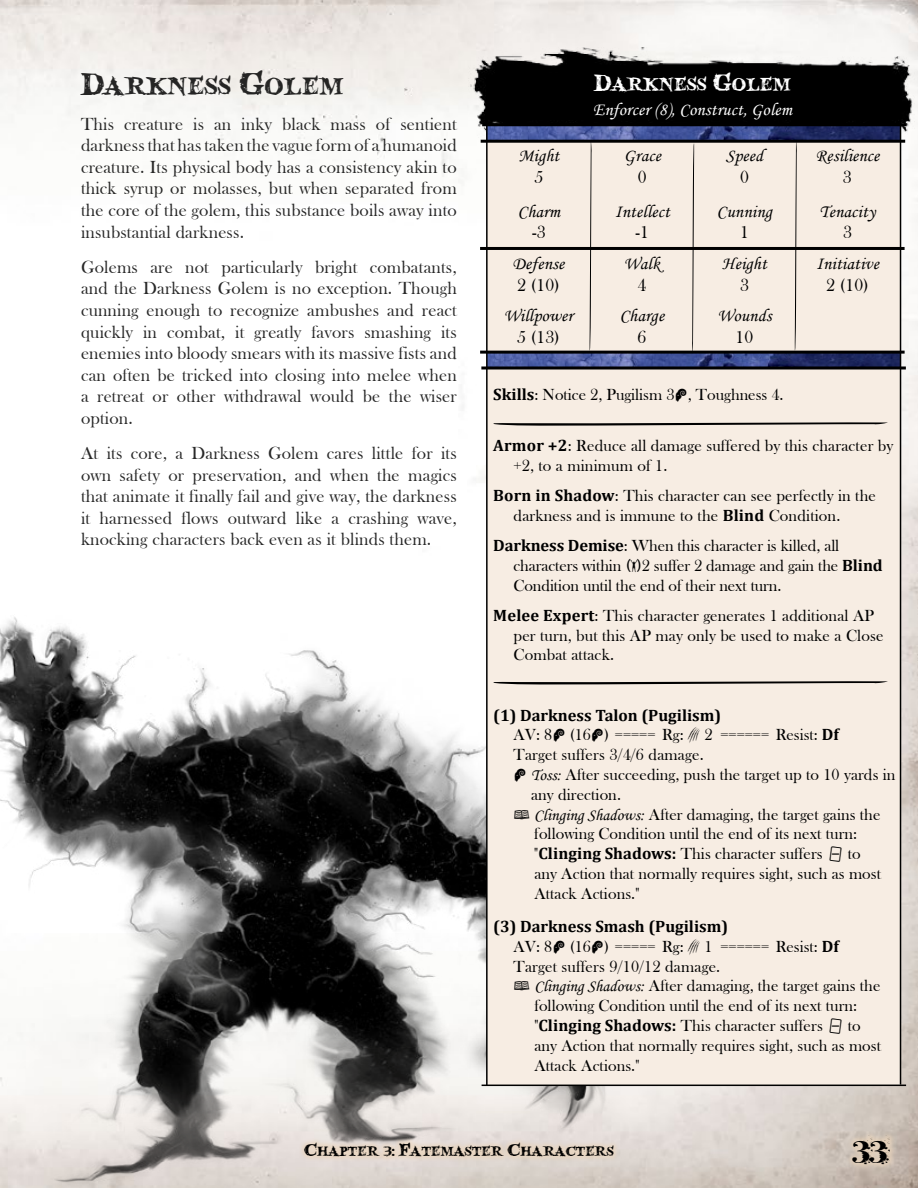
<style>
.page{position:relative;width:918px;height:1188px;background:#fff}
.page>*{position:absolute;margin:0;border:0;box-sizing:border-box;transform-origin:0 0}
.t1{font:36px "Blood Crow";color:#000}
.t2{font:36px "i Nked God";color:#000}
.t3{font:27px "Blood Crow";color:#fff}
.t4{font:19.5px "Blood Crow";color:#000}
.t5{font:18px/21.6px "Bask Old Face";letter-spacing:.01em;color:#000;text-align:justify}
.t6{font:18px "Monotype Corsiva";letter-spacing:.01em;color:#000}
.t7{font:18px "Monotype Corsiva";letter-spacing:.01em;color:#fff}
.t8{font:16.5px/19.8px "Bask Old Face";letter-spacing:.005em;color:#000}
.t9{font:700 16.5px "Cambria";color:#000}
.s1{font-family:"Cambria";font-weight:700}
.s2{font-family:"malifaux"}
.s3{font-family:"Monotype Corsiva"}
</style>
<div class="page">
<img style="left:0;top:0;width:918px;height:1188px">
<img style="left:0;top:597px;width:684px;height:591px">
<img style="left:468px;top:39px;width:446px;height:114px">
<div style="left:487px;top:124px;width:412px;height:961px;background:#f7ede3"></div>
<img style="left:488px;top:126px;width:412px;height:14px">
<img style="left:488px;top:354px;width:412px;height:12px">
<svg style="left:589px;top:143px;width:3px;height:208px"></svg>
<svg style="left:692px;top:143px;width:2px;height:208px"></svg>
<svg style="left:795px;top:143px;width:2px;height:208px"></svg>
<svg style="left:493px;top:422px;width:395px;height:4px"></svg>
<svg style="left:493px;top:681px;width:395px;height:4px"></svg>
<hr style="left:482px;top:123px;width:425px;height:3px;background:#000">
<hr style="left:481px;top:140px;width:424px;height:3px;background:#000">
<hr style="left:480px;top:351px;width:425px;height:3px;background:#000">
<hr style="left:481px;top:366px;width:425px;height:3px;background:#000">
<hr style="left:480px;top:247px;width:425px;height:3px;background:#000">
<hr style="left:486px;top:87px;width:2px;height:998px;background:#000">
<hr style="left:900px;top:87px;width:1px;height:998px;background:#000">
<hr style="left:482px;top:1085px;width:424px;height:1px;background:#000">
<div style="left:847px;top:1132px;width:49px;height:39px;background:#ebd5bc;opacity:.78"></div>
<div style="left:299px;top:1137px;width:321px;height:26px;background:#ebd5bc;opacity:.78"></div>
<h1 class="t1" style="left:81px;top:60px;width:264px">Darkness Golem</h1>
<p class="t5" style="left:81px;top:113px;width:377px">This creature is an inky black mass of sentient darkness that has taken the vague form of a humanoid creature. Its physical body has a consistency akin to thick syrup or molasses, but when separated from the core of the golem, this substance boils away into insubstantial darkness.</p>
<p class="t5" style="left:81px;top:256px;width:377px">Golems are not particularly bright combatants, and the Darkness Golem is no exception. Though cunning enough to recognize ambushes and react quickly in combat, it greatly favors smashing its enemies into bloody smears with its massive fists and can often be tricked into closing into melee when a retreat or other withdrawal would be the wiser option.</p>
<p class="t5" style="left:81px;top:443px;width:377px">At its core, a Darkness Golem cares little for its own safety or preservation, and when the magics that animate it finally fail and give way, the darkness it harnessed flows outward like a crashing wave, knocking characters back even as it blinds them.</p>
<h2 class="t3" style="left:594px;top:66px;width:198px">Darkness Golem</h2>
<p class="t7" style="left:593px;top:99px;width:200px">Enforcer (8), Construct, Golem</p>
<p class="t6" style="left:518px;top:145px;width:43px">Might</p>
<p class="t5" style="left:534px;top:166px;width:10px">5</p>
<p class="t6" style="left:624px;top:145px;width:39px">Grace</p>
<p class="t5" style="left:638px;top:166px;width:10px">0</p>
<p class="t6" style="left:726px;top:145px;width:39px">Speed</p>
<p class="t5" style="left:740px;top:166px;width:10px">0</p>
<p class="t6" style="left:815px;top:145px;width:65px">Resilience</p>
<p class="t5" style="left:843px;top:166px;width:10px">3</p>
<p class="t6" style="left:518px;top:200px;width:44px">Charm</p>
<p class="t5" style="left:532px;top:222px;width:15px">-3</p>
<p class="t6" style="left:615px;top:200px;width:57px">Intellect</p>
<p class="t5" style="left:636px;top:222px;width:15px">-1</p>
<p class="t6" style="left:717px;top:200px;width:57px">Cunning</p>
<p class="t5" style="left:740px;top:222px;width:10px">1</p>
<p class="t6" style="left:820px;top:200px;width:57px">Tenacity</p>
<p class="t5" style="left:843px;top:222px;width:10px">3</p>
<p class="t6" style="left:513px;top:253px;width:53px">Defense</p>
<p class="t5" style="left:517px;top:275px;width:44px">2 (10)</p>
<p class="t6" style="left:624px;top:253px;width:38px">Walk</p>
<p class="t5" style="left:638px;top:275px;width:10px">4</p>
<p class="t6" style="left:722px;top:253px;width:46px">Height</p>
<p class="t5" style="left:740px;top:275px;width:10px">3</p>
<p class="t6" style="left:816px;top:253px;width:64px">Initiative</p>
<p class="t5" style="left:826px;top:275px;width:44px">2 (10)</p>
<p class="t6" style="left:504px;top:305px;width:71px">Willpower</p>
<p class="t5" style="left:517px;top:326px;width:44px">5 (13)</p>
<p class="t6" style="left:620px;top:305px;width:46px">Charge</p>
<p class="t5" style="left:638px;top:326px;width:10px">6</p>
<p class="t6" style="left:717px;top:305px;width:56px">Wounds</p>
<p class="t5" style="left:736px;top:326px;width:19px">10</p>
<p class="t8" style="left:493px;top:385px;width:292px"><span class="s1">Skills</span>: Notice 2, Pugilism 3<span class="s2">R</span>, Toughness 4.</p>
<p class="t8" style="left:514px;top:436px;width:381px;text-indent:-20px"><span class="s1">Armor +2</span>: Reduce all damage suffered by this character by +2, to a minimum of 1.</p>
<p class="t8" style="left:514px;top:486px;width:364px;text-indent:-20px"><span class="s1">Born in Shadow</span>: This character can see perfectly in the darkness and is immune to the <span class="s1">Blind</span> Condition.</p>
<p class="t8" style="left:514px;top:536px;width:371px;text-indent:-20px"><span class="s1">Darkness Demise</span>: When this character is killed, all characters within <span class="s2">p</span>2 suffer 2 damage and gain the <span class="s1">Blind<br></span>Condition until the end of their next turn.</p>
<p class="t8" style="left:514px;top:606px;width:372px;text-indent:-20px"><span class="s1">Melee Expert</span>: This character generates 1 additional AP per turn, but this AP may only be used to make a Close<br>Combat attack.</p>
<p class="t9" style="left:493px;top:705px;width:230px">(1) Darkness Talon (Pugilism)</p>
<p class="t8" style="left:514px;top:725px;width:327px">AV: 8<span class="s2">R</span> (16<span class="s2">R</span>) ===== Rg: <span class="s2">y</span>2 ====== Resist: <span class="s1">Df</span></p>
<p class="t8" style="left:514px;top:745px;width:192px">Target suffers 3/4/6 damage.</p>
<p class="t8" style="left:514px;top:765px;width:383px"><span class="s2">R</span> <span class="s3">Toss:</span> After succeeding, push the target up to 10 yards in</p>
<p class="t8" style="left:531px;top:785px;width:91px">any direction.</p>
<p class="t8" style="left:514px;top:805px;width:368px"><span class="s2">t</span> <span class="s3">Clinging Shadows:</span> After damaging, the target gains the</p>
<p class="t8" style="left:534px;top:824px;width:324px">following Condition until the end of its next turn:</p>
<p class="t8" style="left:534px;top:844px;width:328px">"<span class="s1">Clinging Shadows:</span> This character suffers <span class="s2">-</span> to</p>
<p class="t8" style="left:534px;top:864px;width:348px">any Action that normally requires sight, such as most</p>
<p class="t8" style="left:534px;top:884px;width:107px">Attack Actions."</p>
<p class="t9" style="left:493px;top:916px;width:236px">(3) Darkness Smash (Pugilism)</p>
<p class="t8" style="left:514px;top:937px;width:327px">AV: 8<span class="s2">R</span> (16<span class="s2">R</span>) ===== Rg: <span class="s2">y</span>1 ====== Resist: <span class="s1">Df</span></p>
<p class="t8" style="left:514px;top:957px;width:208px">Target suffers 9/10/12 damage.</p>
<p class="t8" style="left:514px;top:976px;width:368px"><span class="s2">t</span> <span class="s3">Clinging Shadows:</span> After damaging, the target gains the</p>
<p class="t8" style="left:534px;top:996px;width:324px">following Condition until the end of its next turn:</p>
<p class="t8" style="left:534px;top:1016px;width:328px">"<span class="s1">Clinging Shadows:</span> This character suffers <span class="s2">-</span> to</p>
<p class="t8" style="left:534px;top:1036px;width:348px">any Action that normally requires sight, such as most</p>
<p class="t8" style="left:534px;top:1056px;width:107px">Attack Actions."</p>
<p class="t4" style="left:304px;top:1137px;width:311px">Chapter 3: Fatemaster Characters</p>
<h1 class="t2" style="left:853px;top:1129px;width:36px">33</h1>
</div>
